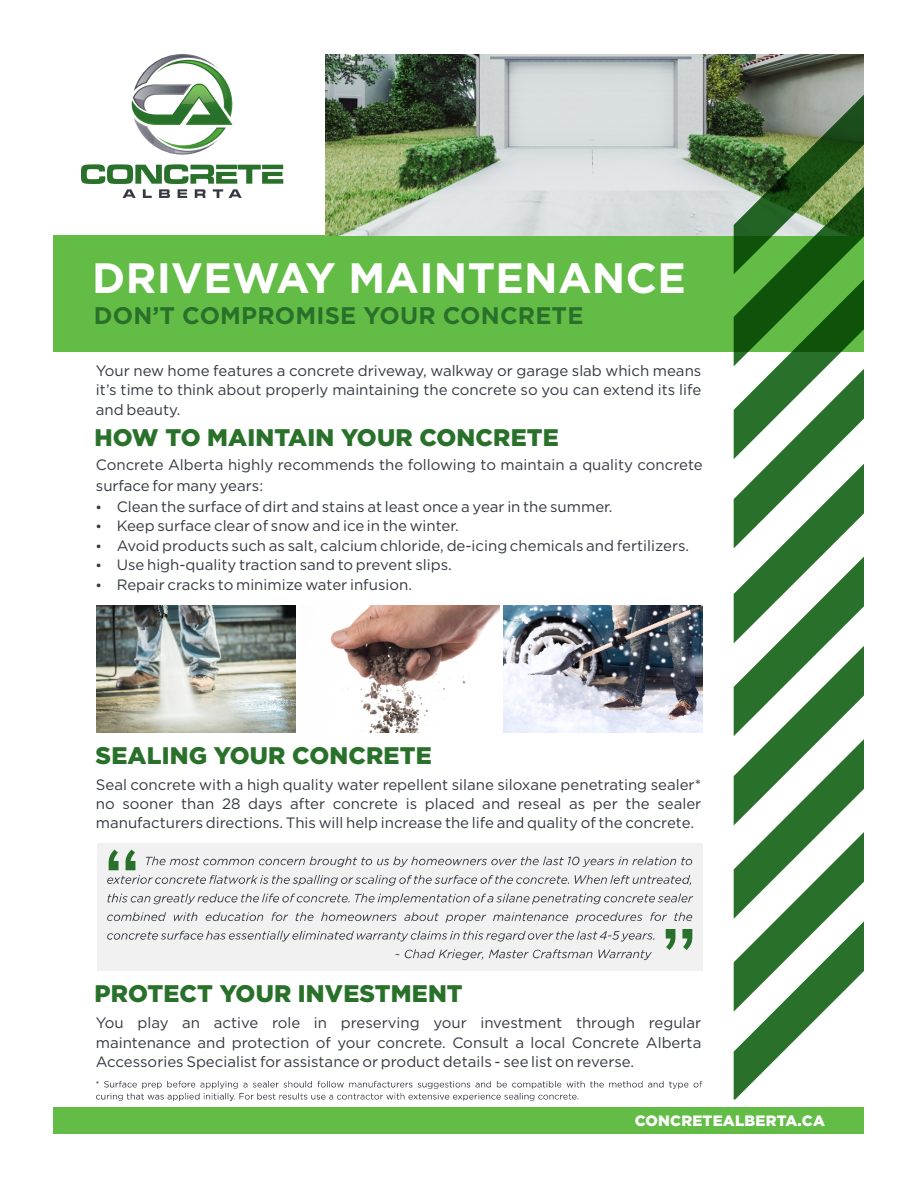
<style>
.page{position:relative;width:918px;height:1188px;background:#fff}
.page>*{position:absolute;margin:0;border:0;box-sizing:border-box;transform-origin:0 0}
.t1{font:700 42.45px "Gotham";letter-spacing:.005em;color:#fff}
.t2{font:900 24px "Gotham";letter-spacing:.005em;color:#29712a}
.t3{font:700 24px "Gotham";letter-spacing:.005em;color:#29712a}
.t4{font:15px/19.2px "Gotham";color:#343841;text-align:justify}
.t5{font:900 15px "Gotham";letter-spacing:.015em;color:#fff}
</style>
<div class="page">
<div style="left:54px;top:235px;width:810px;height:116px;background:#63bc46"></div>
<img style="left:325px;top:54px;width:539px;height:181px">
<div style="left:97px;top:843px;width:605px;height:128px;background:#f1f1f2"></div>
<svg style="left:96px;top:1081px;width:606px;height:20px"></svg>
<svg style="left:107px;top:850px;width:586px;height:110px"></svg>
<svg style="left:81px;top:164px;width:202px;height:34px"></svg>
<svg style="left:132px;top:54px;width:101px;height:101px"></svg>
<div style="left:54px;top:1108px;width:810px;height:26px;background:#63bc46"></div>
<svg style="left:734px;top:95px;width:130px;height:1005px"></svg>
<img style="left:97px;top:606px;width:199px;height:126px">
<img style="left:504px;top:606px;width:199px;height:126px">
<img style="left:330px;top:606px;width:169px;height:126px">
<h1 class="t1" style="left:92px;top:262px;width:595px">DRIVEWAY MAINTENANCE</h1>
<h2 class="t3" style="left:94px;top:306px;width:491px">DON’T COMPROMISE YOUR CONCRETE</h2>
<p class="t4" style="left:96px;top:362px;width:607px">Your new home features a concrete driveway, walkway or garage slab which means it’s time to think about properly maintaining the concrete so you can extend its life and beauty.</p>
<h2 class="t2" style="left:94px;top:429px;width:466px">HOW TO MAINTAIN YOUR CONCRETE</h2>
<p class="t4" style="left:96px;top:456px;width:608px">Concrete Alberta highly recommends the following to maintain a quality concrete</p>
<p class="t4" style="left:96px;top:477px;width:169px">surface for many years:</p>
<p class="t4" style="left:117px;top:498px;width:497px">Clean the surface of dirt and stains at least once a year in the summer.</p>
<p class="t4" style="left:117px;top:517px;width:574px;text-align:left">Keep surface clear of snow and ice in the winter.<br>Avoid products such as salt, calcium chloride, de-icing chemicals and fertilizers.<br>Use high-quality traction sand to prevent slips.</p>
<p class="t4" style="left:117px;top:576px;width:297px">Repair cracks to minimize water infusion.</p>
<h2 class="t2" style="left:96px;top:746px;width:338px">SEALING YOUR CONCRETE</h2>
<p class="t4" style="left:96px;top:776px;width:607px">Seal concrete with a high quality water repellent silane siloxane penetrating sealer* no sooner than 28 days after concrete is placed and reseal as per the sealer manufacturers directions. This will help increase the life and quality of the concrete.</p>
<h2 class="t2" style="left:94px;top:985px;width:370px">PROTECT YOUR INVESTMENT</h2>
<p class="t4" style="left:96px;top:1014px;width:607px">You play an active role in preserving your investment through regular maintenance and protection of your concrete. Consult a local Concrete Alberta Accessories Specialist for assistance or product details - see list on reverse.</p>
<p class="t5" style="left:635px;top:1115px;width:192px">CONCRETEALBERTA.CA</p>
</div>
